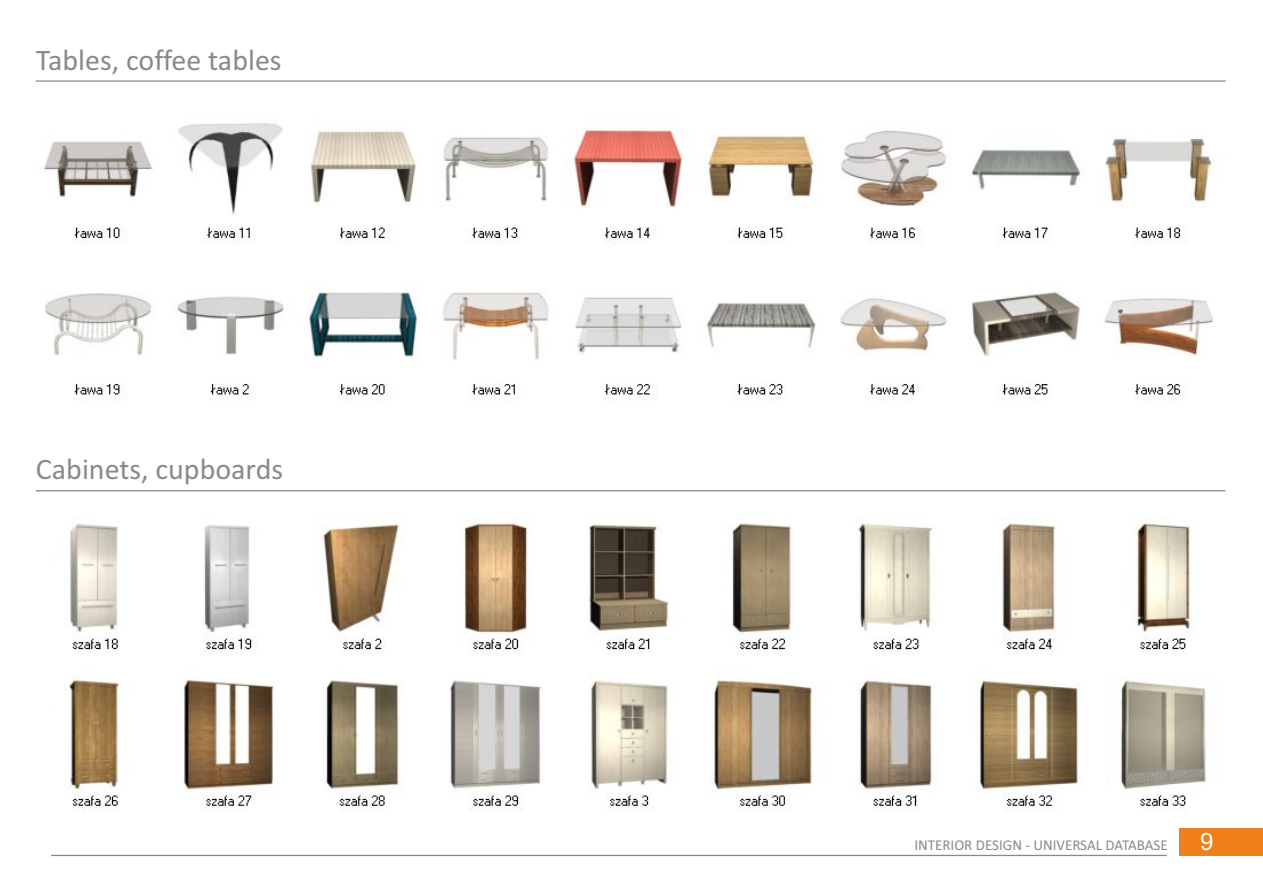
<style>
.page{position:relative;width:1263px;height:893px;background:#fff}
.page>*{position:absolute;margin:0;border:0;box-sizing:border-box;transform-origin:0 0}
.t1{font:30px "Calibri";color:#898989}
.t2{font:24px "Arial";color:#fefefe}
.t3{font:15px "Calibri";color:#898989}
</style>
<div class="page">
<img style="left:69px;top:522px;width:1138px;height:289px">
<hr style="left:36px;top:80px;width:1189px;height:2px;background:#898989">
<hr style="left:36px;top:490px;width:1189px;height:1px;background:#898989">
<img style="left:43px;top:123px;width:1177px;height:278px">
<div style="left:1180px;top:828px;width:83px;height:27px;background:#ef7f1a"></div>
<hr style="left:51px;top:855px;width:1116px;height:1px;background:#898989">
<p class="t1" style="left:36px;top:47px;width:247px">Tables, coffee tables</p>
<p class="t1" style="left:36px;top:457px;width:249px">Cabinets, cupboards</p>
<p class="t3" style="left:914px;top:839px;width:255px">INTERIOR DESIGN - UNIVERSAL DATABASE</p>
<p class="t2" style="left:1200px;top:832px;width:15px">9</p>
</div>
